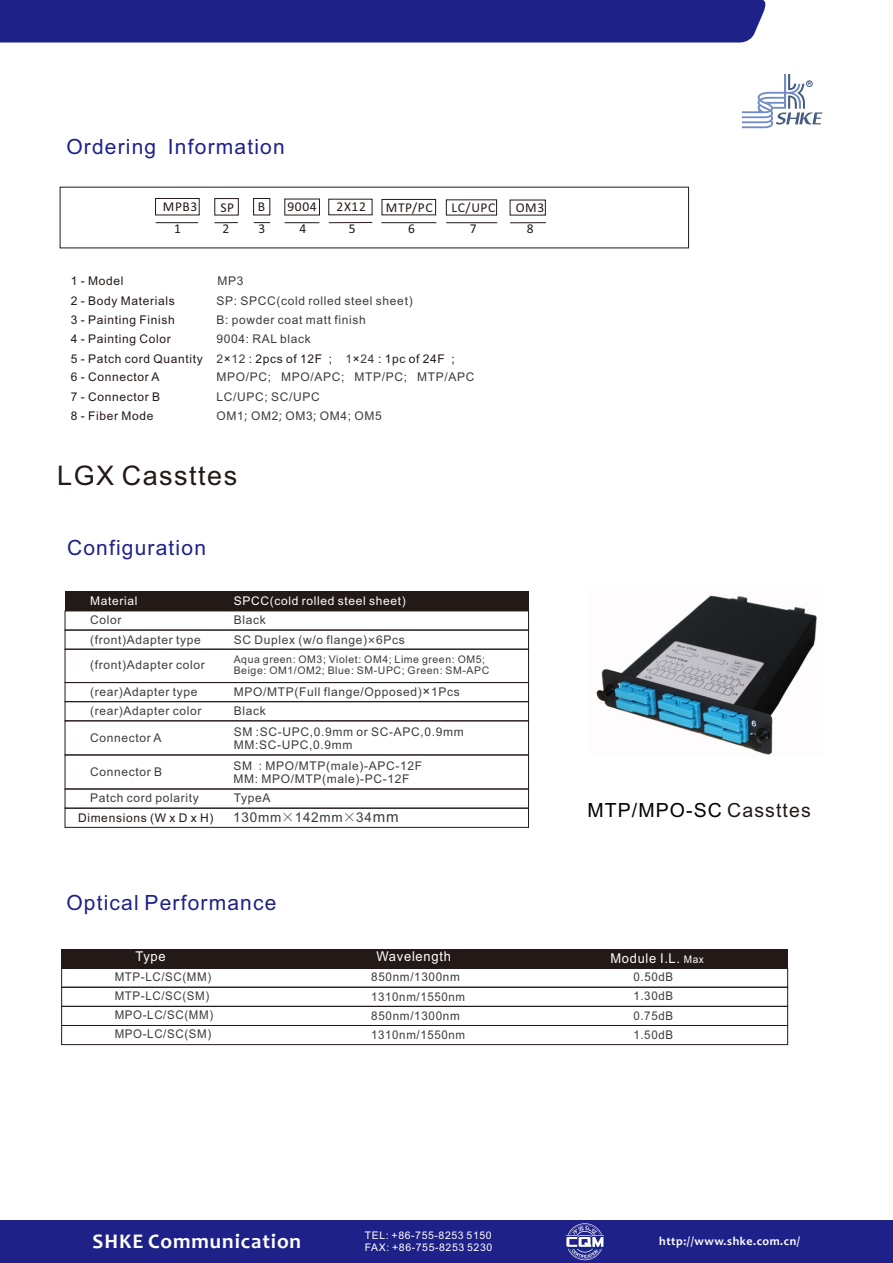
<style>
.page{position:relative;width:893px;height:1263px;background:#fff}
.page>*{position:absolute;margin:0;border:0;box-sizing:border-box;transform-origin:0 0}
.t1{font:27px "Arial";letter-spacing:.055em;color:#231916}
.t2{font:21px "Arial";letter-spacing:.055em;color:#1e2188}
.t3{font:700 21px "Candara";letter-spacing:.045em;color:#fff}
.t4{font:19.5px "Arial";letter-spacing:.055em;color:#060101}
.t5{font:13.5px "Calibri";letter-spacing:.045em;color:#231916}
.t6{font:13.5px "Arial";letter-spacing:.055em;color:#fff;scale:.96 1}
.t7{font:13.5px "Arial";letter-spacing:.055em;color:#3f3b3a}
.t8{font:12px/13.4px "Arial";letter-spacing:.055em;color:#3f3b3a}
.t9{font:12px/19.4px "Arial";letter-spacing:.055em;color:#231916;text-align:center}
.t10{font:12px/19.2px "Arial";letter-spacing:.055em;color:#3f3b3a;scale:.96 1}
.t11{font:12px "Arial";letter-spacing:.055em;color:#fff}
.t12{font:700 12px "Candara";letter-spacing:.045em;color:#fff}
.t13{font:10.5px/11.7px "Arial";letter-spacing:.055em;color:#3f3b3a}
.t14{font:10.5px/11.7px "Arial";letter-spacing:.055em;color:#fff}
.t15{font:700 4.65px "Arial";color:#435a7e}
.s1{color:#3f3b3a}
.s2{font-family:"Microsoft Ya Hei"}
.s3{font-size:13.5px}
.s4{font-family:"Sim Sun"}
.s5{font-size:15px}
.s6{color:#231916}
.s7{font-size:10.5px}
</style>
<div class="page">
<div style="left:0;top:0;width:766px;height:43px;background:#1e2188"></div>
<div style="left:0;top:1220px;width:893px;height:43px;background:#1e2188"></div>
<svg style="left:566px;top:1223px;width:38px;height:37px"></svg>
<div style="left:155px;top:198px;width:45px;height:17px;border:1px solid #231916"></div>
<div style="left:214px;top:198px;width:25px;height:17px;border:1px solid #231916"></div>
<div style="left:253px;top:198px;width:17px;height:17px;border:1px solid #231916"></div>
<div style="left:382px;top:199px;width:54px;height:16px;border:1px solid #231916"></div>
<hr style="left:156px;top:222px;width:42px;height:1px;background:#231916">
<svg style="left:214px;top:222px;width:24px;height:1px"></svg>
<hr style="left:285px;top:222px;width:34px;height:1px;background:#231916">
<hr style="left:329px;top:222px;width:43px;height:1px;background:#231916">
<hr style="left:381px;top:222px;width:55px;height:1px;background:#231916">
<hr style="left:446px;top:222px;width:51px;height:1px;background:#231916">
<hr style="left:510px;top:222px;width:36px;height:1px;background:#231916">
<svg style="left:254px;top:222px;width:16px;height:1px"></svg>
<svg style="left:742px;top:74px;width:80px;height:54px"></svg>
<div style="left:62px;top:949px;width:726px;height:19px;background:#231916"></div>
<div style="left:61px;top:968px;width:727px;height:19px;border:1px solid #231916"></div>
<div style="left:61px;top:987px;width:727px;height:19px;border:1px solid #231916"></div>
<div style="left:61px;top:1006px;width:727px;height:20px;border:1px solid #231916"></div>
<div style="left:61px;top:1025px;width:727px;height:20px;border:1px solid #231916"></div>
<img style="left:596px;top:595px;width:221px;height:160px">
<div style="left:65px;top:630px;width:464px;height:19px;border:1px solid #231916"></div>
<div style="left:65px;top:649px;width:464px;height:34px;border:1px solid #231916"></div>
<div style="left:65px;top:592px;width:463px;height:19px;background:#231916"></div>
<div style="left:65px;top:682px;width:464px;height:20px;border:1px solid #231916"></div>
<div style="left:65px;top:701px;width:464px;height:20px;border:1px solid #231916"></div>
<div style="left:65px;top:721px;width:464px;height:34px;border:1px solid #231916"></div>
<div style="left:65px;top:755px;width:464px;height:34px;border:1px solid #231916"></div>
<div style="left:65px;top:789px;width:464px;height:19px;border:1px solid #231916"></div>
<div style="left:65px;top:808px;width:464px;height:19px;border:1px solid #231916"></div>
<h2 class="t2" style="left:66px;top:138px;width:220px">Ordering Information</h2>
<p class="t5" style="left:163px;top:201px;width:36px">MPB3</p>
<p class="t5" style="left:220px;top:202px;width:15px">SP</p>
<p class="t5" style="left:258px;top:201px;width:9px">B</p>
<p class="t5" style="left:287px;top:201px;width:31px">9004</p>
<p class="t5" style="left:337px;top:201px;width:31px">2X12</p>
<p class="t5" style="left:386px;top:201px;width:48px">MTP/PC</p>
<p class="t5" style="left:452px;top:202px;width:45px">LC/UPC</p>
<p class="t5" style="left:516px;top:202px;width:30px">OM3</p>
<p class="t5" style="left:174px;top:223px;width:8px">1</p>
<p class="t5" style="left:223px;top:223px;width:8px">2</p>
<p class="t5" style="left:259px;top:223px;width:8px">3</p>
<p class="t5" style="left:299px;top:223px;width:8px">4</p>
<p class="t5" style="left:349px;top:223px;width:8px">5</p>
<p class="t5" style="left:408px;top:223px;width:8px">6</p>
<p class="t5" style="left:470px;top:223px;width:8px">7</p>
<p class="t5" style="left:527px;top:223px;width:8px">8</p>
<p class="t9" style="left:71px;top:273px;width:54px">1 - Model</p>
<p class="t8" style="left:217px;top:276px;width:28px">MP3</p>
<p class="t9" style="left:71px;top:292px;width:106px">2 - Body Materials</p>
<p class="t8" style="left:217px;top:295px;width:198px">SP: SPCC(cold rolled steel sheet)</p>
<p class="t9" style="left:71px;top:311px;width:106px">3 - Painting Finish</p>
<p class="t8" style="left:217px;top:314px;width:151px">B: powder coat matt finish</p>
<p class="t9" style="left:71px;top:331px;width:102px">4 - Painting Color</p>
<p class="t9" style="left:71px;top:331px;width:385px"><span class="s1">9004: RAL black<br></span>5 - Patch cord Quantity <span class="s1">2</span>×<span class="s1">12</span> : 2pcs of 12F ; <span class="s1">1</span>×<span class="s1">24</span> : 1pc of 24F ;</p>
<p class="t9" style="left:71px;top:369px;width:90px">6 - Connector A</p>
<p class="t8" style="left:217px;top:372px;width:260px">MPO/PC; MPO/APC; MTP/PC; MTP/APC</p>
<p class="t9" style="left:71px;top:388px;width:91px">7 - Connector B</p>
<p class="t8" style="left:217px;top:391px;width:105px">LC/UPC; SC/UPC</p>
<p class="t9" style="left:71px;top:407px;width:84px">8 - Fiber Mode</p>
<p class="t8" style="left:217px;top:410px;width:167px">OM1<span class="s2">;</span> OM2<span class="s2">;</span> OM3<span class="s2">;</span> OM4; OM5</p>
<h1 class="t1" style="left:57px;top:465px;width:182px">LGX Cassttes</h1>
<h2 class="t2" style="left:67px;top:539px;width:140px">Configuration</h2>
<p class="t11" style="left:90px;top:596px;width:49px">Material</p>
<p class="t11" style="left:234px;top:596px;width:174px">SPCC(cold rolled steel sheet)</p>
<p class="t8" style="left:90px;top:615px;width:33px">Color</p>
<p class="t8" style="left:234px;top:615px;width:34px">Black</p>
<p class="t8" style="left:90px;top:634px;width:112px">(front)Adapter type</p>
<p class="t8" style="left:234px;top:634px;width:172px">SC Duplex (w/o flange)<span class="s2">×</span>6Pcs</p>
<p class="t8" style="left:90px;top:659px;width:116px">(front)Adapter color</p>
<p class="t13" style="left:234px;top:654px;width:257px">Aqua green: OM3; Violet: OM4; Lime green: OM5;<br>Beige: OM1/OM2; Blue: SM-UPC; Green: SM-APC</p>
<p class="t8" style="left:90px;top:686px;width:109px">(rear)Adapter type</p>
<p class="t8" style="left:234px;top:686px;width:228px">MPO/MTP(Full flange/Opposed)<span class="s3">×</span>1Pcs</p>
<p class="t8" style="left:90px;top:705px;width:113px">(rear)Adapter color</p>
<p class="t8" style="left:234px;top:705px;width:34px">Black</p>
<p class="t8" style="left:90px;top:732px;width:73px">Connector A</p>
<p class="t8" style="left:234px;top:726px;width:232px">SM :SC-UPC,0.9mm or SC-APC,0.9mm<br>MM:SC-UPC,0.9mm</p>
<p class="t8" style="left:90px;top:766px;width:74px">Connector B</p>
<p class="t8" style="left:234px;top:760px;width:190px">SM : MPO/MTP(male)-APC-12F<br>MM: MPO/MTP(male)-PC-12F</p>
<p class="t8" style="left:90px;top:793px;width:110px">Patch cord polarity</p>
<p class="t8" style="left:234px;top:793px;width:38px">TypeA</p>
<p class="t9" style="left:78px;top:809px;width:137px">Dimensions (W x D x H)</p>
<p class="t7" style="left:233px;top:812px;width:167px">130mm<span class="s4">×</span>142mm<span class="s4">×</span>34<span class="s5">mm</span></p>
<p class="t15" style="left:808px;top:82px;width:5px">R</p>
<h3 class="t4" style="left:587px;top:802px;width:225px">MTP/MPO-SC <span class="s6">Cassttes</span></h3>
<h2 class="t2" style="left:66px;top:895px;width:212px">Optical Performance</h2>
<p class="t6" style="left:135px;top:951px;width:33px">Type</p>
<p class="t6" style="left:376px;top:952px;width:79px">Wavelength</p>
<p class="t6" style="left:610px;top:953px;width:99px">Module I.L. <span class="s7">Max</span></p>
<p class="t10" style="left:115px;top:968px;width:102px">MTP-LC/SC(MM)<br>MTP-LC/SC(SM)</p>
<p class="t8" style="left:371px;top:972px;width:90px">850nm/1300nm</p>
<p class="t10" style="left:633px;top:968px;width:43px">0.50dB</p>
<p class="t10" style="left:371px;top:988px;width:99px">1310nm/1550nm</p>
<p class="t10" style="left:633px;top:988px;width:43px">1.30dB</p>
<p class="t10" style="left:115px;top:1006px;width:104px">MPO-LC/SC(MM)<br>MPO-LC/SC(SM)</p>
<p class="t8" style="left:371px;top:1010px;width:90px">850nm/1300nm</p>
<p class="t10" style="left:633px;top:1007px;width:43px">0.75dB</p>
<p class="t10" style="left:371px;top:1026px;width:99px">1310nm/1550nm</p>
<p class="t10" style="left:633px;top:1026px;width:43px">1.50dB</p>
<h2 class="t3" style="left:93px;top:1233px;width:210px">SHKE Communication</h2>
<p class="t14" style="left:365px;top:1231px;width:129px">TEL: +86-755-8253 5150<br>FAX: +86-755-8253 5230</p>
<p class="t12" style="left:659px;top:1236px;width:142px">http://www.shke.com.cn/</p>
</div>
